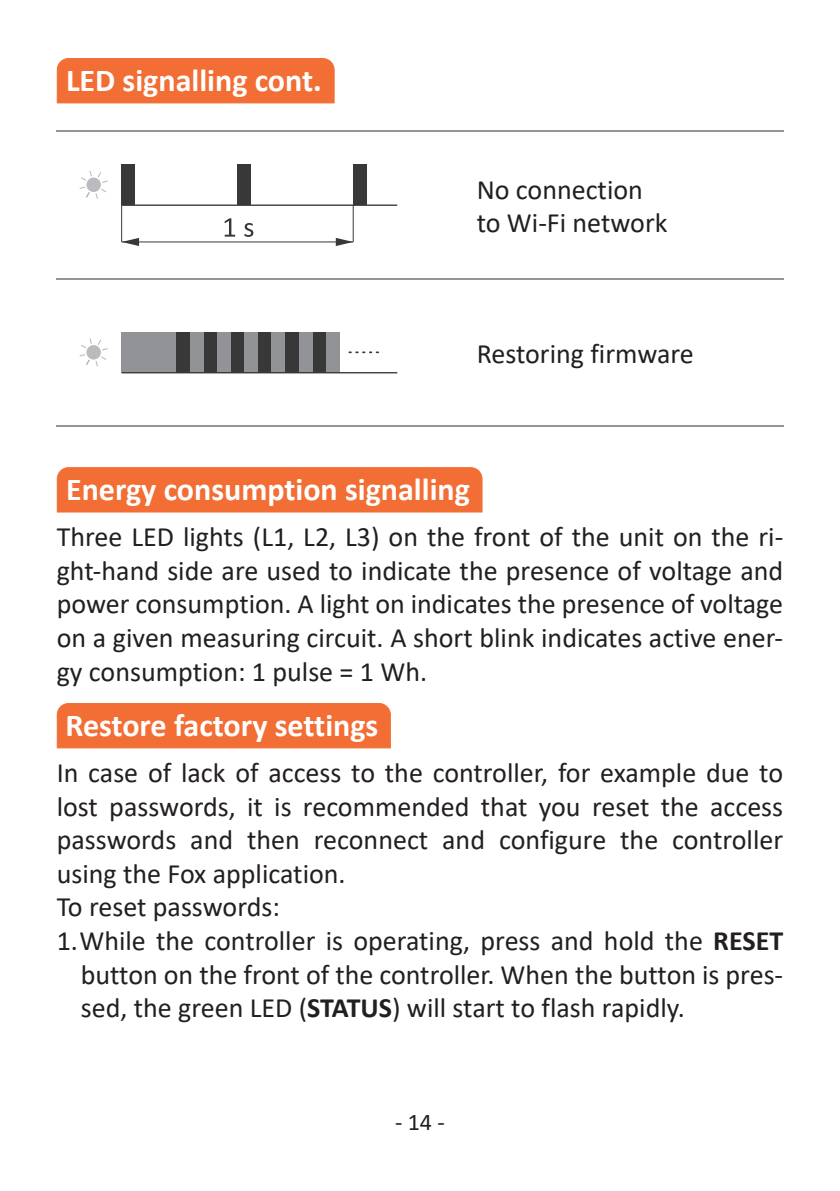
<style>
.page{position:relative;width:840px;height:1191px;background:#fff}
.page>*{position:absolute;margin:0;border:0;box-sizing:border-box;transform-origin:0 0}
.t1{font:700 32px "Calibri";color:#fff}
.t2{font:28px/33.6px "Calibri";color:#231f20}
.t3{font:24px "Calibri";color:#231f20}
.s1{font-weight:700}
</style>
<div class="page">
<hr style="left:57px;top:131px;width:363px;height:1px;background:#939598">
<hr style="left:420px;top:131px;width:362px;height:1px;background:#939598">
<hr style="left:57px;top:278px;width:363px;height:1px;background:#939598">
<hr style="left:420px;top:278px;width:362px;height:1px;background:#939598">
<hr style="left:57px;top:426px;width:363px;height:1px;background:#939598">
<hr style="left:420px;top:426px;width:362px;height:1px;background:#939598">
<div style="left:122px;top:164px;width:13px;height:41px;background:#383839"></div>
<div style="left:353px;top:164px;width:13px;height:41px;background:#383839"></div>
<hr style="left:122px;top:241px;width:231px;height:2px;background:#383839">
<hr style="left:121px;top:205px;width:1px;height:37px;background:#383839">
<hr style="left:352px;top:205px;width:2px;height:37px;background:#383839">
<svg style="left:224px;top:218px;width:11px;height:19px"></svg>
<svg style="left:244px;top:223px;width:9px;height:14px"></svg>
<hr style="left:122px;top:204px;width:275px;height:2px;background:#383839">
<div style="left:237px;top:164px;width:14px;height:41px;background:#383839"></div>
<svg style="left:79px;top:171px;width:29px;height:28px"></svg>
<div style="left:86px;top:178px;width:15px;height:14px;background:#babbbe;border-radius:50%"></div>
<svg style="left:335px;top:238px;width:18px;height:8px"></svg>
<svg style="left:122px;top:238px;width:17px;height:8px"></svg>
<div style="left:122px;top:332px;width:13px;height:41px;background:#919396"></div>
<div style="left:149px;top:332px;width:13px;height:41px;background:#919396"></div>
<div style="left:176px;top:332px;width:14px;height:41px;background:#383839"></div>
<div style="left:203px;top:332px;width:14px;height:41px;background:#383839"></div>
<div style="left:230px;top:332px;width:14px;height:41px;background:#383839"></div>
<div style="left:258px;top:332px;width:13px;height:41px;background:#383839"></div>
<div style="left:285px;top:332px;width:13px;height:41px;background:#383839"></div>
<div style="left:312px;top:332px;width:14px;height:41px;background:#383839"></div>
<div style="left:135px;top:332px;width:14px;height:41px;background:#919396"></div>
<div style="left:162px;top:332px;width:14px;height:41px;background:#919396"></div>
<div style="left:190px;top:332px;width:13px;height:41px;background:#919396"></div>
<div style="left:217px;top:332px;width:13px;height:41px;background:#919396"></div>
<div style="left:244px;top:332px;width:14px;height:41px;background:#919396"></div>
<div style="left:271px;top:332px;width:14px;height:41px;background:#919396"></div>
<div style="left:298px;top:332px;width:14px;height:41px;background:#919396"></div>
<div style="left:326px;top:332px;width:13px;height:41px;background:#919396"></div>
<hr style="left:122px;top:372px;width:275px;height:1px;background:#383839">
<svg style="left:79px;top:338px;width:29px;height:29px"></svg>
<div style="left:86px;top:345px;width:15px;height:14px;background:#babbbe;border-radius:50%"></div>
<svg style="left:349px;top:351px;width:30px;height:2px"></svg>
<div style="left:57px;top:58px;width:277px;height:45px;background:#f26e35"></div>
<div style="left:57px;top:467px;width:425px;height:45px;background:#f26e35"></div>
<div style="left:57px;top:703px;width:333px;height:45px;background:#f26e35"></div>
<p class="t1" style="left:66px;top:58px;width:257px">LED signalling cont.</p>
<p class="t2" style="left:476px;top:172px;width:192px">No connection to Wi-Fi network</p>
<p class="t2" style="left:476px;top:336px;width:218px">Restoring firmware</p>
<p class="t1" style="left:66px;top:467px;width:405px">Energy consumption signalling</p>
<p class="t2" style="left:57px;top:519px;width:727px;text-align:justify">Three LED lights (L1, L2, L3) on the front of the unit on the ri&shy;ght-hand side are used to indicate the presence of voltage and power consumption. A light on indicates the presence of voltage on a given measuring circuit. A short blink indicates active ener&shy;gy consumption: 1 pulse = 1 Wh.</p>
<p class="t1" style="left:65px;top:702px;width:314px">Restore factory settings</p>
<p class="t2" style="left:57px;top:755px;width:727px">In case of lack of access to the controller, for example due to lost passwords, it is recommended that you reset the access passwords and then reconnect and configure the controller using the Fox application.<br>To reset passwords:</p>
<p class="t2" style="left:81px;top:923px;width:703px;text-align:justify;text-indent:-24px">1. While the controller is operating, press and hold the <span class="s1">RESET </span>button on the front of the controller. When the button is pres&shy;sed, the green LED (<span class="s1">STATUS</span>) will start to flash rapidly.</p>
<p class="t3" style="left:395px;top:1105px;width:51px">- 14 -</p>
</div>
